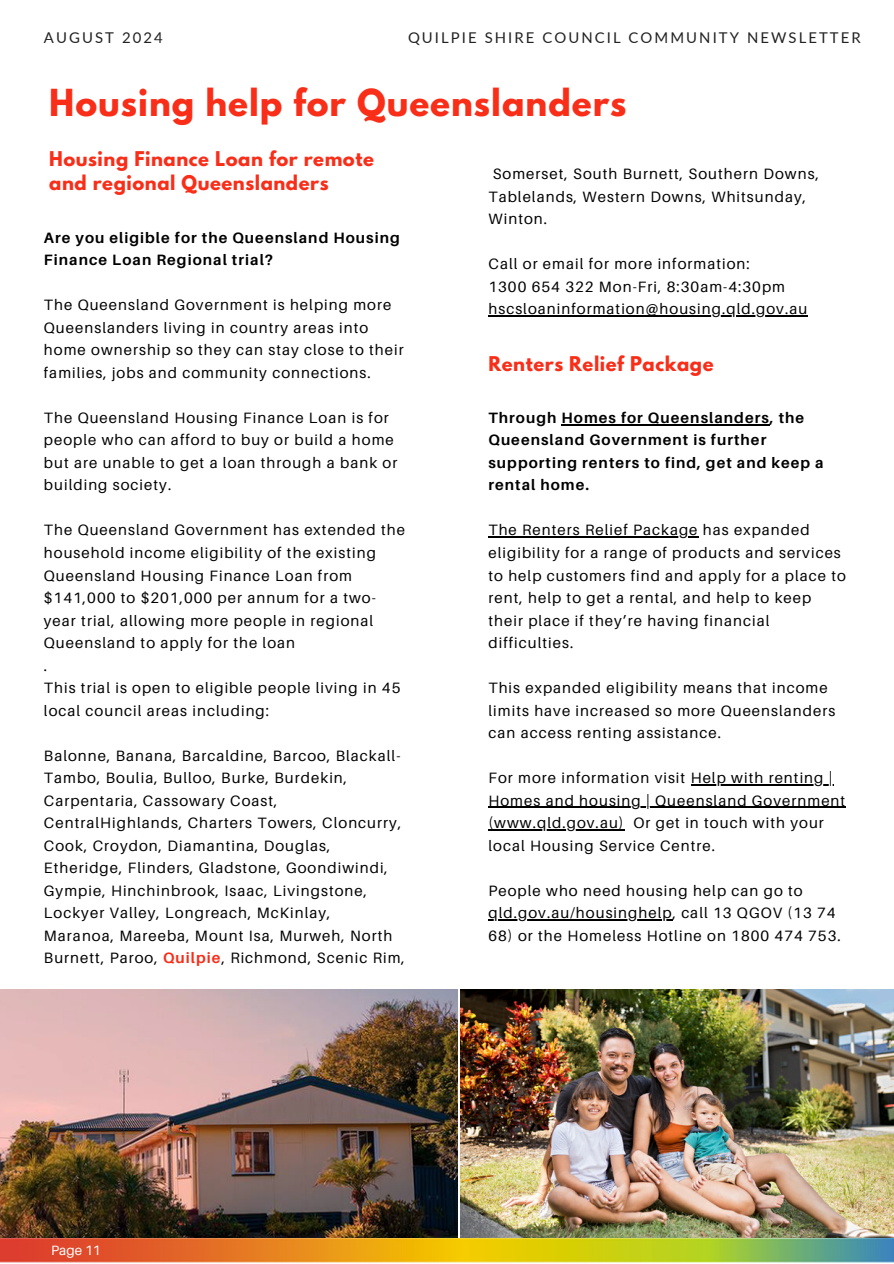
<style>
.page{position:relative;width:894px;height:1264px;background:#fff}
.page>*{position:absolute;margin:0;border:0;box-sizing:border-box;transform-origin:0 0}
.t1{font:700 33px "League Spartan";letter-spacing:.03em;color:#f82e19}
.t2{font:700 18px/24.8px "League Spartan";letter-spacing:.03em;color:#f82e19}
.t3{font:15px/22.5px "Aileron";letter-spacing:.07em;color:#000}
.t4{font:700 15px/22.5px "Aileron";letter-spacing:.07em;color:#000}
.t5{font:14.85px "Lato";letter-spacing:.14em;color:#222}
.t6{font:13.5px "Aileron";color:#fff}
.s1{font-weight:700;color:#f82e19}
</style>
<div class="page">
<img style="left:460px;top:989px;width:432px;height:248px">
<img style="left:0;top:989px;width:458px;height:248px">
<img style="left:0;top:1237px;width:893px;height:26px">
<hr style="left:561px;top:424px;width:208px;height:1px;background:#000">
<hr style="left:488px;top:536px;width:210px;height:1px;background:#000">
<hr style="left:690px;top:784px;width:143px;height:1px;background:#000">
<hr style="left:488px;top:806px;width:358px;height:1px;background:#000">
<hr style="left:488px;top:829px;width:136px;height:1px;background:#000">
<hr style="left:488px;top:919px;width:184px;height:1px;background:#000">
<hr style="left:488px;top:315px;width:320px;height:1px;background:#000">
<p class="t5" style="left:44px;top:28px;width:120px">AUGUST 2024</p>
<p class="t5" style="left:408px;top:28px;width:454px">QUILPIE SHIRE COUNCIL COMMUNITY NEWSLETTER</p>
<p class="t1" style="left:49px;top:87px;width:578px">Housing help for Queenslanders</p>
<p class="t2" style="left:49px;top:148px;width:326px">Housing Finance Loan for remote and regional Queenslanders</p>
<p class="t4" style="left:44px;top:226px;width:357px">Are you eligible for the Queensland Housing<br>Finance Loan Regional trial?</p>
<h2 class="t3" style="left:44px;top:293px;width:361px">The Queensland Government is helping more Queenslanders living in country areas into home ownership so they can stay close to their families, jobs and community connections.</h2>
<h4 class="t3" style="left:44px;top:406px;width:355px">The Queensland Housing Finance Loan is for people who can afford to buy or build a home but are unable to get a loan through a bank or building society.</h4>
<p class="t3" style="left:44px;top:518px;width:362px">The Queensland Government has extended the household income eligibility of the existing Queensland Housing Finance Loan from $141,000 to $201,000 per annum for a two&shy;year trial, allowing more people in regional Queensland to apply for the loan</p>
<p class="t3" style="left:44px;top:653px;width:5px">.</p>
<p class="t3" style="left:44px;top:676px;width:358px">This trial is open to eligible people living in 45 local council areas including:</p>
<p class="t3" style="left:44px;top:743px;width:362px">Balonne, Banana, Barcaldine, Barcoo, Blackall-Tambo, Boulia, Bulloo, Burke, Burdekin, Carpentaria, Cassowary Coast, CentralHighlands, Charters Towers, Cloncurry, Cook, Croydon, Diamantina, Douglas, Etheridge, Flinders, Gladstone, Goondiwindi, Gympie, Hinchinbrook, Isaac, Livingstone, Lockyer Valley, Longreach, McKinlay,<br>Maranoa, Mareeba, Mount Isa, Murweh, North Burnett, Paroo, <span class="s1">Quilpie</span>, Richmond, Scenic Rim,</p>
<p class="t3" style="left:488px;top:162px;width:332px">Somerset, South Burnett, Southern Downs,<br>Tablelands, Western Downs, Whitsunday,<br>Winton.</p>
<p class="t3" style="left:488px;top:252px;width:263px">Call or email for more information:</p>
<p class="t3" style="left:488px;top:275px;width:320px">1300 654 322 Mon-Fri, 8:30am-4:30pm hscsloaninformation@housing.qld.gov.au</p>
<p class="t2" style="left:488px;top:353px;width:226px">Renters Relief Package</p>
<h2 class="t4" style="left:488px;top:406px;width:337px">Through Homes for Queenslanders, the<br>Queensland Government is further supporting renters to find, get and keep a rental home.</h2>
<h4 class="t3" style="left:488px;top:518px;width:359px">The Renters Relief Package has expanded eligibility for a range of products and services to help customers find and apply for a place to rent, help to get a rental, and help to keep their place if they’re having financial difficulties.</h4>
<p class="t3" style="left:488px;top:676px;width:348px">This expanded eligibility means that income limits have increased so more Queenslanders can access renting assistance.</p>
<p class="t3" style="left:488px;top:766px;width:345px">For more information visit Help with renting |</p>
<p class="t3" style="left:488px;top:788px;width:358px">Homes and housing | Queensland Government</p>
<p class="t3" style="left:488px;top:811px;width:337px">(www.qld.gov.au) Or get in touch with your local Housing Service Centre.</p>
<p class="t3" style="left:488px;top:878px;width:316px">People who need housing help can go to</p>
<p class="t3" style="left:488px;top:901px;width:348px">qld.gov.au/housinghelp, call 13 QGOV (13 74</p>
<p class="t3" style="left:488px;top:923px;width:353px">68) or the Homeless Hotline on 1800 474 753.</p>
<p class="t6" style="left:51px;top:1242px;width:51px">Page 11</p>
</div>
